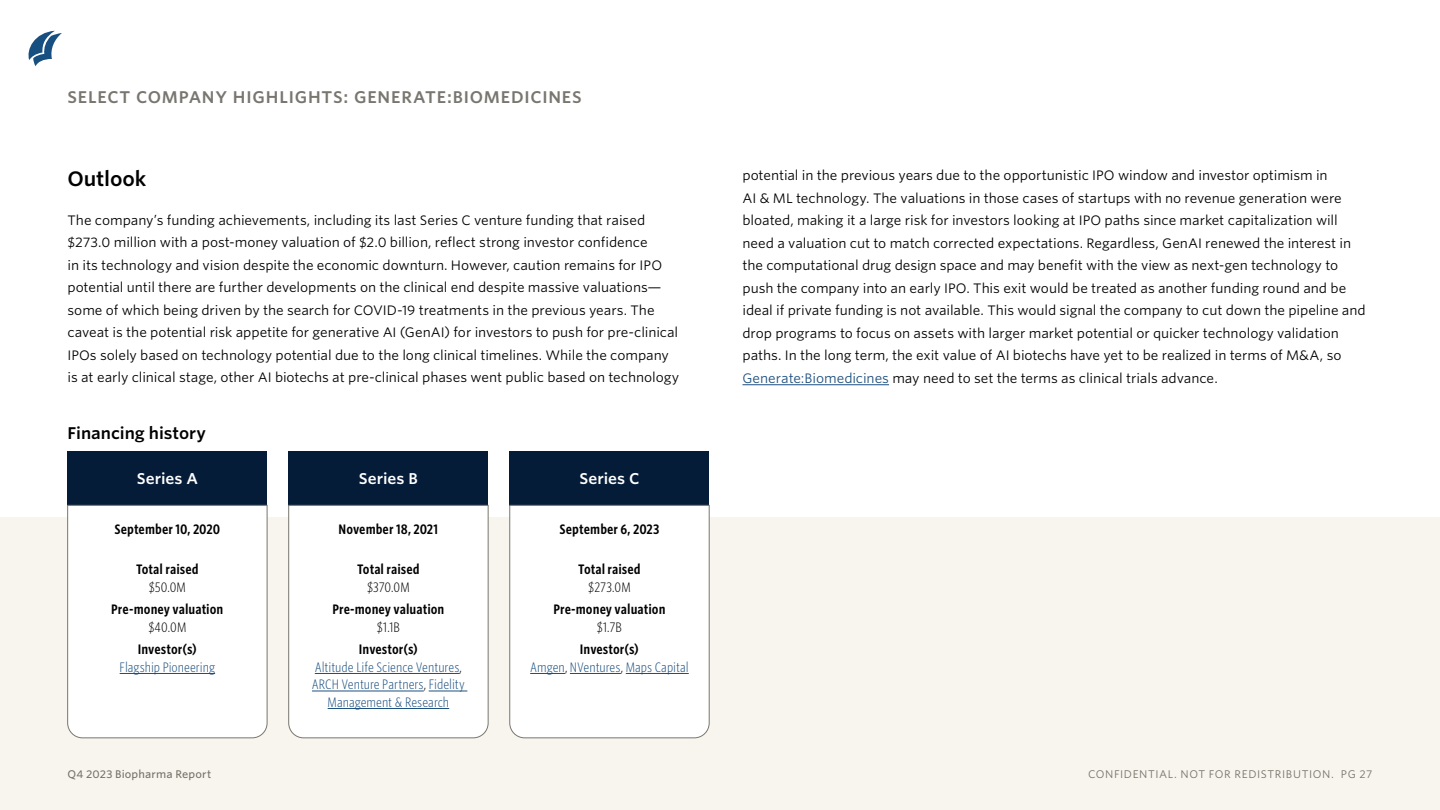
<style>
.page{position:relative;width:1440px;height:810px;background:#fff}
.page>*{position:absolute;margin:0;border:0;box-sizing:border-box;transform-origin:0 0}
.ETR_Subsection_header{font:600 20px "Whitney S Sm";letter-spacing:-.01em;color:#000}
.ETR_Section_tag{font:600 16.25px "Whitney S Sm";letter-spacing:.05em;color:#78766f}
.ETR_Table_title{font:600 16.25px "Whitney S Sm";letter-spacing:-.005em;color:#000}
.ETR_Financing_history_header{font:600 15px "Whitney S Sm";letter-spacing:.005em;color:#fff}
.ETR_Body_copy{font:13.12px/22.5px "Whitney S Sm";letter-spacing:-.005em;color:#000}
.ETR_Financing_history_subhead{font:600 13.12px "Whitney Cond S Sm";letter-spacing:.005em;color:#000}
.ETR_Financing_history_content{font:300 13.12px/17.5px "Whitney Cond S Sm";color:#1d5080;text-align:center}
.ETR_Financing_history_content-2{font:300 13.12px "Whitney Cond S Sm";letter-spacing:.005em;color:#000}
.t1{font:10.62px "Whitney S Sm";letter-spacing:.055em;color:#78766f}
.t2{font:500 10.62px "Whitney S Sm";letter-spacing:.015em;color:#78766f}
.s1{color:#000}
.s2{color:#1d5080}
</style>
<div class="page">
<svg style="left:28px;top:31px;width:34px;height:35px"></svg>
<div style="left:0;top:518px;width:1440px;height:292px;background:#f8f5ef"></div>
<div style="left:68px;top:451px;width:199px;height:54px;background:#051c38"></div>
<div style="left:67px;top:505px;width:200px;height:233px;background:#fff"></div>
<div style="left:289px;top:451px;width:199px;height:54px;background:#051c38"></div>
<div style="left:288px;top:505px;width:200px;height:233px;background:#fff"></div>
<div style="left:510px;top:451px;width:199px;height:54px;background:#051c38"></div>
<div style="left:509px;top:505px;width:201px;height:233px;background:#fff"></div>
<hr style="left:742px;top:385px;width:147px;height:1px;background:#1d5080">
<p class="ETR_Section_tag" style="left:68px;top:86px;width:516px">SELECT COMPANY HIGHLIGHTS: GENERATE:BIOMEDICINES</p>
<p class="ETR_Subsection_header" style="left:68px;top:165px;width:80px">Outlook</p>
<p class="ETR_Body_copy" style="left:68px;top:208px;width:613px">The company’s funding achievements, including its last Series C venture funding that raised $273.0 million with a post-money valuation of $2.0 billion, reflect strong investor confidence<br>in its technology and vision despite the economic downturn. However, caution remains for IPO potential until there are further developments on the clinical end despite massive valuations— some of which being driven by the search for COVID-19 treatments in the previous years. The caveat is the potential risk appetite for generative AI (GenAI) for investors to push for pre-clinical IPOs solely based on technology potential due to the long clinical timelines. While the company is at early clinical stage, other AI biotechs at pre-clinical phases went public based on technology</p>
<p class="ETR_Table_title" style="left:68px;top:421px;width:140px">Financing history</p>
<p class="ETR_Financing_history_header" style="left:137px;top:468px;width:63px">Series A</p>
<p class="ETR_Financing_history_subhead" style="left:114px;top:520px;width:107px">September 10, 2020</p>
<p class="ETR_Financing_history_subhead" style="left:136px;top:560px;width:64px">Total raised</p>
<p class="ETR_Financing_history_content-2" style="left:149px;top:578px;width:39px">$50.0M</p>
<p class="ETR_Financing_history_subhead" style="left:111px;top:600px;width:114px">Pre-money valuation</p>
<p class="ETR_Financing_history_content-2" style="left:148px;top:618px;width:40px">$40.0M</p>
<p class="ETR_Financing_history_subhead" style="left:138px;top:640px;width:60px">Investor(s)</p>
<p class="ETR_Financing_history_content" style="left:120px;top:658px;width:97px">Flagship Pioneering</p>
<p class="ETR_Financing_history_header" style="left:359px;top:468px;width:60px">Series B</p>
<p class="ETR_Financing_history_subhead" style="left:339px;top:520px;width:101px">November 18, 2021</p>
<p class="ETR_Financing_history_subhead" style="left:357px;top:560px;width:64px">Total raised</p>
<p class="ETR_Financing_history_content-2" style="left:367px;top:578px;width:44px">$370.0M</p>
<p class="ETR_Financing_history_subhead" style="left:332px;top:600px;width:114px">Pre-money valuation</p>
<p class="ETR_Financing_history_content-2" style="left:377px;top:618px;width:25px">$1.1B</p>
<p class="ETR_Financing_history_subhead" style="left:359px;top:640px;width:60px">Investor(s)</p>
<p class="ETR_Financing_history_content" style="left:312px;top:658px;width:154px">Altitude Life Science Ventures<span class="s1">,<br></span>ARCH Venture Partners<span class="s1">,</span> Fidelity<br>Management &amp; Research</p>
<p class="ETR_Financing_history_header" style="left:580px;top:468px;width:61px">Series C</p>
<p class="ETR_Financing_history_subhead" style="left:560px;top:520px;width:101px">September 6, 2023</p>
<p class="ETR_Financing_history_subhead" style="left:578px;top:560px;width:64px">Total raised</p>
<p class="ETR_Financing_history_content-2" style="left:588px;top:578px;width:44px">$273.0M</p>
<p class="ETR_Financing_history_subhead" style="left:553px;top:600px;width:114px">Pre-money valuation</p>
<p class="ETR_Financing_history_content-2" style="left:597px;top:618px;width:27px">$1.7B</p>
<p class="ETR_Financing_history_subhead" style="left:580px;top:640px;width:60px">Investor(s)</p>
<p class="ETR_Financing_history_content" style="left:530px;top:658px;width:160px">Amgen<span class="s1">,</span> NVentures<span class="s1">,</span> Maps Capital</p>
<p class="ETR_Body_copy" style="left:742px;top:164px;width:625px">potential in the previous years due to the opportunistic IPO window and investor optimism in<br>AI &amp; ML technology. The valuations in those cases of startups with no revenue generation were bloated, making it a large risk for investors looking at IPO paths since market capitalization will need a valuation cut to match corrected expectations. Regardless, GenAI renewed the interest in the computational drug design space and may benefit with the view as next-gen technology to push the company into an early IPO. This exit would be treated as another funding round and be ideal if private funding is not available. This would signal the company to cut down the pipeline and drop programs to focus on assets with larger market potential or quicker technology validation paths. In the long term, the exit value of AI biotechs have yet to be realized in terms of M&amp;A, so <span class="s2">Generate:Biomedicines</span> may need to set the terms as clinical trials advance.</p>
<p class="t2" style="left:68px;top:767px;width:145px">Q4 2023 Biopharma Report</p>
<p class="t1" style="left:1088px;top:767px;width:286px">CONFIDENTIAL. NOT FOR REDISTRIBUTION. PG 27</p>
</div>
